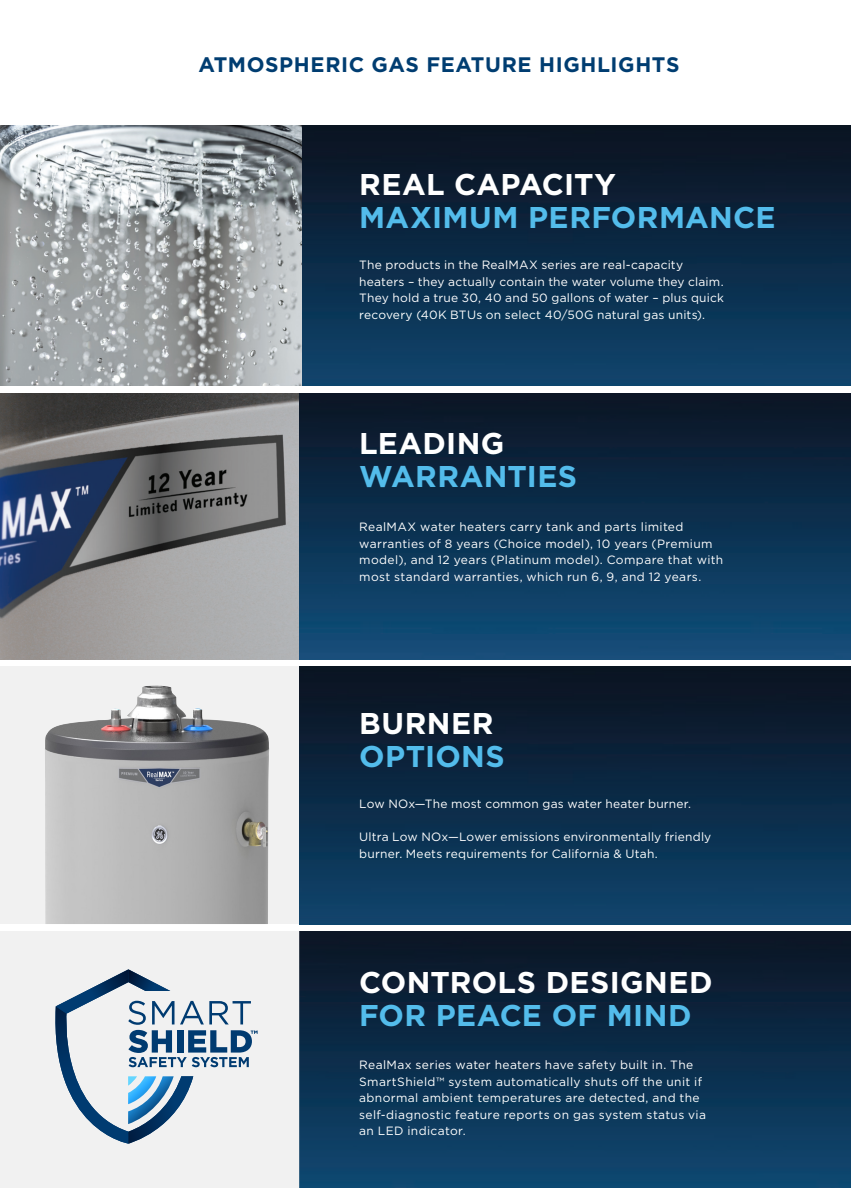
<style>
.page{position:relative;width:851px;height:1188px;background:#fff}
.page>*{position:absolute;margin:0;border:0;box-sizing:border-box;transform-origin:0 0}
.t1{font:700 30px "Gotham";letter-spacing:.01em;color:#53bceb}
.t2{font:700 30px "Gotham";letter-spacing:.01em;color:#fff}
.t3{font:700 21px "Gotham";letter-spacing:.03em;color:#003d71}
.t4{font:12px/16.5px "Gotham";letter-spacing:.025em;color:#fff}
</style>
<div class="page">
<div style="left:0;top:667px;width:301px;height:257px;background:#f1f1f1"></div>
<img style="left:299px;top:667px;width:551px;height:257px">
<img style="left:301px;top:126px;width:549px;height:260px">
<img style="left:45px;top:685px;width:224px;height:239px">
<img style="left:0;top:393px;width:299px;height:266px">
<div style="left:299px;top:393px;width:551px;height:266px;background:linear-gradient(to bottom,#091424,#114e7b)"></div>
<img style="left:300px;top:931px;width:550px;height:257px">
<div style="left:0;top:931px;width:300px;height:257px;background:#f1f1f1"></div>
<svg style="left:55px;top:969px;width:202px;height:175px"></svg>
<img style="left:0;top:126px;width:301px;height:260px">
<p class="t3" style="left:198px;top:50px;width:482px">ATMOSPHERIC GAS FEATURE HIGHLIGHTS</p>
<p class="t2" style="left:359px;top:165px;width:258px">REAL CAPACITY</p>
<p class="t1" style="left:359px;top:198px;width:418px">MAXIMUM PERFORMANCE</p>
<p class="t4" style="left:359px;top:257px;width:325px">The products in the RealMAX series are real-capacity</p>
<p class="t4" style="left:359px;top:273px;width:366px;text-align:justify">heaters – they actually contain the water volume they claim.<br>They hold a true 30, 40 and 50 gallons of water – plus quick recovery (40K BTUs on select 40/50G natural gas units).</p>
<p class="t2" style="left:359px;top:424px;width:147px">LEADING</p>
<p class="t1" style="left:359px;top:457px;width:219px">WARRANTIES</p>
<p class="t4" style="left:359px;top:518px;width:365px">RealMAX water heaters carry tank and parts limited warranties of 8 years (Choice model), 10 years (Premium model), and 12 years (Platinum model). Compare that with most standard warranties, which run 6, 9, and 12 years.</p>
<p class="t2" style="left:359px;top:704px;width:136px">BURNER</p>
<p class="t1" style="left:359px;top:737px;width:147px">OPTIONS</p>
<p class="t4" style="left:359px;top:795px;width:333px">Low NOx—The most common gas water heater burner.</p>
<p class="t4" style="left:359px;top:828px;width:353px">Ultra Low NOx—Lower emissions environmentally friendly burner. Meets requirements for California &amp; Utah.</p>
<p class="t2" style="left:359px;top:963px;width:355px">CONTROLS DESIGNED</p>
<p class="t1" style="left:359px;top:996px;width:334px">FOR PEACE OF MIND</p>
<p class="t4" style="left:359px;top:1057px;width:348px">RealMax series water heaters have safety built in. The SmartShield™ system automatically shuts off the unit if abnormal ambient temperatures are detected, and the self-diagnostic feature reports on gas system status via an LED indicator.</p>
</div>
